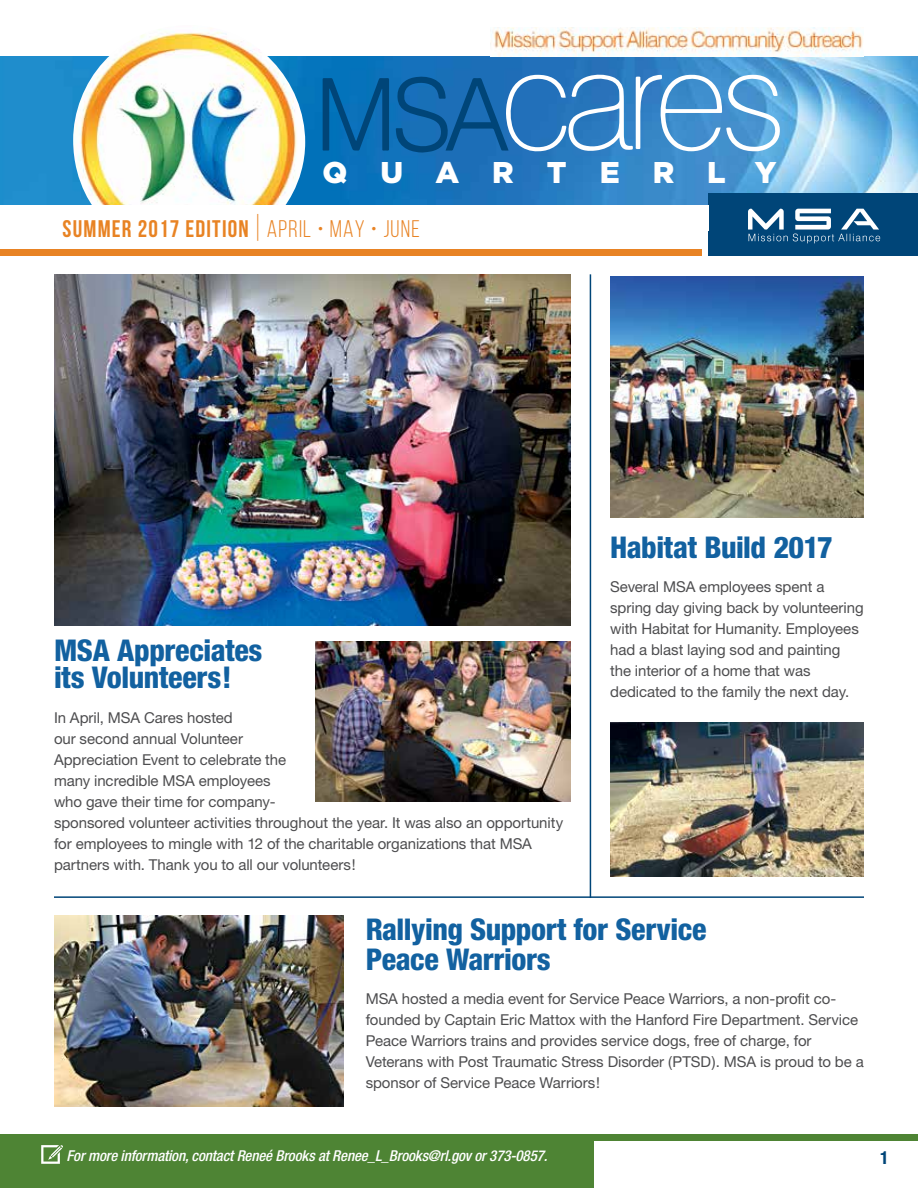
<style>
.page{position:relative;width:918px;height:1188px;background:#fff}
.page>*{position:absolute;margin:0;border:0;box-sizing:border-box;transform-origin:0 0}
.t1{font:800 condensed 30px/30px "Helvetica Neue";letter-spacing:-.015em;color:#1261a0}
.t2{font:900 30px "Gotham";letter-spacing:1.1em;color:#fff}
.t3{font:700 24px "Bebas Neue";letter-spacing:.05em;color:#e88324}
.t4{font:700 condensed 18px "Helvetica Neue";color:#004578}
.t5{font:15px/21px "Helvetica Neue";letter-spacing:-.005em;color:#4d4d4f}
.t6{font:italic 500 condensed 15px "Helvetica Neue";letter-spacing:-.01em;color:#fff}
.s1{font-weight:400;font-size:36px}
.s2{font-weight:400}
</style>
<div class="page">
<img style="left:0;top:57px;width:918px;height:148px">
<img style="left:73px;top:28px;width:232px;height:177px">
<img style="left:490px;top:27px;width:373px;height:30px">
<svg style="left:323px;top:74px;width:457px;height:79px"></svg>
<div style="left:709px;top:193px;width:209px;height:63px;background:#004578"></div>
<div style="left:0;top:1134px;width:594px;height:54px;background:#4e8434"></div>
<div style="left:0;top:249px;width:702px;height:7px;background:#e88324"></div>
<div style="left:0;top:1134px;width:918px;height:6px;background:#4e8434"></div>
<svg style="left:748px;top:209px;width:132px;height:34px"></svg>
<svg style="left:41px;top:1145px;width:22px;height:19px"></svg>
<hr style="left:54px;top:896px;width:810px;height:2px;background:#004578">
<img style="left:610px;top:276px;width:254px;height:241px">
<hr style="left:590px;top:274px;width:1px;height:624px;background:#004578">
<img style="left:54px;top:916px;width:290px;height:191px">
<img style="left:54px;top:274px;width:516px;height:351px">
<img style="left:315px;top:642px;width:255px;height:159px">
<img style="left:610px;top:723px;width:254px;height:153px">
<h1 class="t2" style="left:323px;top:151px;width:455px">QUARTERLY</h1>
<h2 class="t3" style="left:63px;top:216px;width:359px">SUMMER 2017 EDITION <span class="s1">|</span> <span class="s2">APRIL • MAY • JUNE</span></h2>
<h1 class="t1" style="left:54px;top:637px;width:210px;line-height:27px">MSA Appreciates its Volunteers!</h1>
<p class="t5" style="left:54px;top:707px;width:511px">In April, MSA Cares hosted<br>our second annual Volunteer<br>Appreciation Event to celebrate the<br>many incredible MSA employees<br>who gave their time for company-<br>sponsored volunteer activities throughout the year. It was also an opportunity for employees to mingle with 12 of the charitable organizations that MSA partners with. Thank you to all our volunteers!</p>
<h1 class="t1" style="left:610px;top:532px;width:224px">Habitat Build 2017</h1>
<p class="t5" style="left:610px;top:576px;width:255px">Several MSA employees spent a spring day giving back by volunteering with Habitat for Humanity. Employees had a blast laying sod and painting the interior of a home that was dedicated to the family the next day.</p>
<h1 class="t1" style="left:366px;top:914px;width:342px">Rallying Support for Service<br>Peace Warriors</h1>
<p class="t5" style="left:366px;top:988px;width:500px">MSA hosted a media event for Service Peace Warriors, a non-profit co&shy;founded by Captain Eric Mattox with the Hanford Fire Department. Service Peace Warriors trains and provides service dogs, free of charge, for Veterans with Post Traumatic Stress Disorder (PTSD). MSA is proud to be a sponsor of Service Peace Warriors!</p>
<p class="t6" style="left:67px;top:1147px;width:482px">For more information, contact Reneé Brooks at Renee_L_Brooks@rl.gov or 373-0857.</p>
<p class="t4" style="left:880px;top:1146px;width:10px">1</p>
</div>
